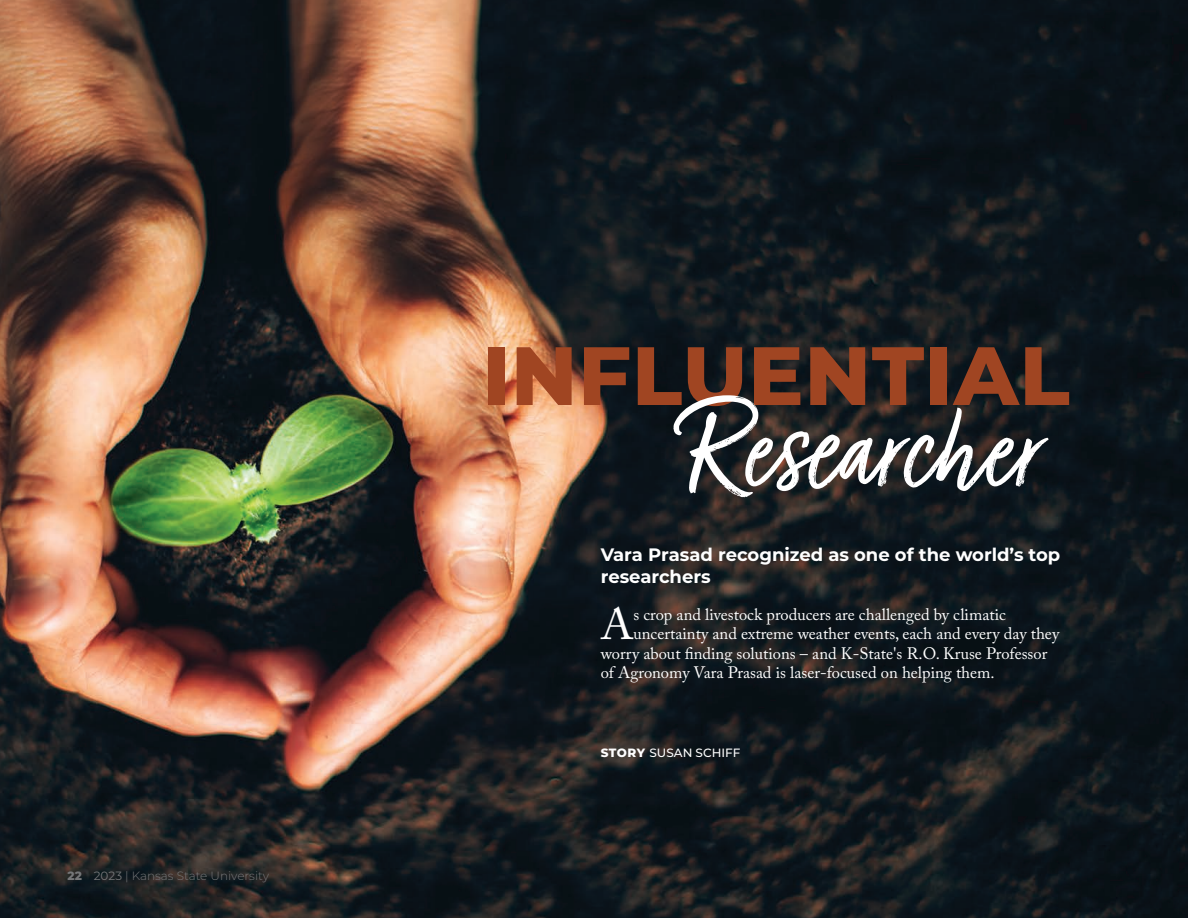
<style>
.page{position:relative;width:1188px;height:918px;background:#fff}
.page>*{position:absolute;margin:0;border:0;box-sizing:border-box;transform-origin:0 0}
.Script_Title_-_NON_TOC{font:141.6px "Turbinado Light Pro";color:#fff}
.Body_Copy{font:800 82.5px "Montserrat";letter-spacing:.01em;color:#a04522}
.Body_Copy-2{font:43.95px "Adobe Caslon Pro";color:#fff}
.Subhead{font:700 18px/21.6px "Montserrat";color:#fff}
.Body_Copy-3{font:16.5px "Adobe Caslon Pro";color:#fff}
.t1{font:300 12px "Montserrat";color:#767779}
.Credits{font:500 12px "Montserrat";color:#fff}
.s1{font-weight:800}
.s2{font-weight:400}
</style>
<div class="page">
<img style="left:0;top:0;width:1188px;height:918px">
<p class="t1" style="left:68px;top:867px;width:203px"><span class="s1">22</span> <span class="s2">2023</span> | Kansas State University</p>
<p class="Body_Copy" style="left:482px;top:315px;width:589px">INFLUENTIAL</p>
<p class="Script_Title_-_NON_TOC" style="left:680px;top:371px;width:362px">Researcher</p>
<p class="Subhead" style="left:601px;top:543px;width:461px">Vara Prasad recognized as one of the world’s top researchers</p>
<p class="Body_Copy-2" style="left:601px;top:598px;width:34px">A</p>
<p class="Body_Copy-3" style="left:633px;top:604px;width:374px">s crop and livestock producers are challenged by climatic</p>
<p class="Body_Copy-3" style="left:633px;top:624px;width:427px">uncertainty and extreme weather events, each and every day they</p>
<p class="Body_Copy-3" style="left:601px;top:643px;width:448px">worry about finding solutions – and K-State's R.O. Kruse Professor</p>
<p class="Body_Copy-3" style="left:601px;top:663px;width:395px">of Agronomy Vara Prasad is laser-focused on helping them.</p>
<p class="Credits" style="left:601px;top:744px;width:141px"><span class="s1">STORY</span> SUSAN SCHIFF</p>
</div>
